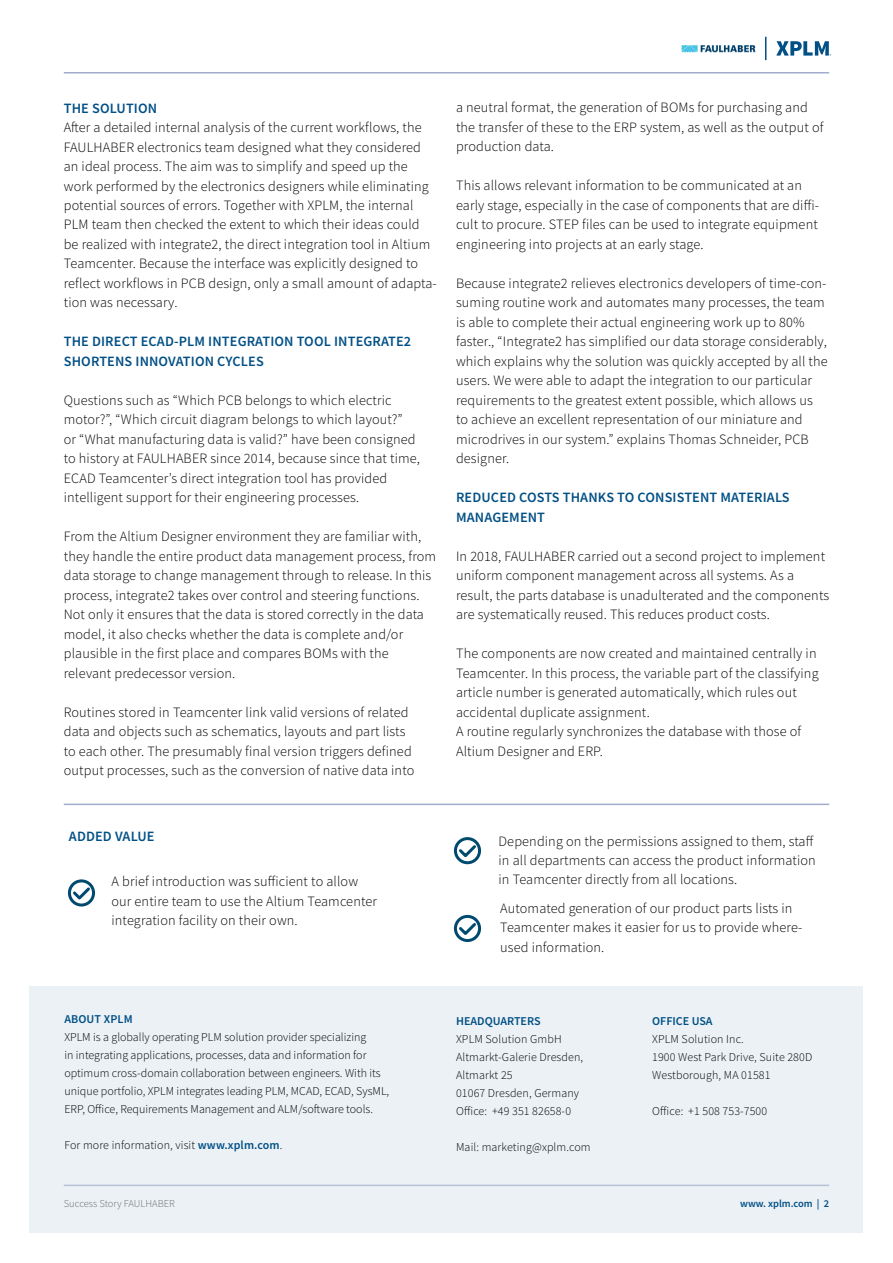
<style>
.page{position:relative;width:893px;height:1263px;background:#fff}
.page>*{position:absolute;margin:0;border:0;box-sizing:border-box;transform-origin:0 0}
.t1{font:300 14.25px/19.5px "Source Sans Pro";letter-spacing:.01em;color:#000}
.t2{font:600 14.25px/19.5px "Source Sans Pro";letter-spacing:.01em;color:#004f85}
.t3{font:300 12px/18px "Source Sans Pro";color:#000}
.t4{font:600 12px "Source Sans Pro";color:#004f85}
.t5{font:300 10.5px "Source Sans Pro";color:#6e6e6e}
.t6{font:600 10.5px "Source Sans Pro";color:#004f85}
.s1{font-weight:600;color:#004f85}
</style>
<div class="page">
<svg style="left:765px;top:37px;width:1px;height:23px"></svg>
<hr style="left:64px;top:72px;width:765px;height:2px;background:#a1aecb">
<svg style="left:776px;top:41px;width:55px;height:15px"></svg>
<div style="left:30px;top:986px;width:833px;height:247px;background:#ebf1f5"></div>
<hr style="left:64px;top:1184px;width:765px;height:2px;background:#b9c1d8">
<img style="left:682px;top:45px;width:73px;height:7px">
<hr style="left:64px;top:804px;width:765px;height:1px;background:#a1aecb">
<svg style="left:67px;top:879px;width:28px;height:28px"></svg>
<svg style="left:453px;top:914px;width:29px;height:28px"></svg>
<svg style="left:453px;top:837px;width:29px;height:28px"></svg>
<p class="t2" style="left:64px;top:98px;width:95px">THE SOLUTION</p>
<p class="t1" style="left:64px;top:118px;width:375px">After a detailed internal analysis of the current workflows, the FAULHABER electronics team designed what they considered an ideal process. The aim was to simplify and speed up the work performed by the electronics designers while eliminating potential sources of errors. Together with XPLM, the internal PLM team then checked the extent to which their ideas could be realized with integrate2, the direct integration tool in Altium Teamcenter. Because the interface was explicitly designed to reflect workflows in PCB design, only a small amount of adapta&shy;tion was necessary.</p>
<p class="t2" style="left:64px;top:332px;width:349px">THE DIRECT ECAD-PLM INTEGRATION TOOL INTEGRATE2<br>SHORTENS INNOVATION CYCLES</p>
<p class="t1" style="left:64px;top:390px;width:358px">Questions such as “Which PCB belongs to which electric motor?”, “Which circuit diagram belongs to which layout?”<br>or “What manufacturing data is valid?” have been consigned to history at FAULHABER since 2014, because since that time, ECAD Teamcenter’s direct integration tool has provided intelligent support for their engineering processes.</p>
<p class="t1" style="left:64px;top:527px;width:374px">From the Altium Designer environment they are familiar with, they handle the entire product data management process, from data storage to change management through to release. In this process, integrate2 takes over control and steering functions.<br>Not only it ensures that the data is stored correctly in the data model, it also checks whether the data is complete and/or plausible in the first place and compares BOMs with the relevant predecessor version.</p>
<p class="t1" style="left:64px;top:702px;width:352px">Routines stored in Teamcenter link valid versions of related data and objects such as schematics, layouts and part lists to each other. The presumably final version triggers defined output processes, such as the conversion of native data into</p>
<p class="t1" style="left:456px;top:98px;width:369px">a neutral format, the generation of BOMs for purchasing and the transfer of these to the ERP system, as well as the output of production data.</p>
<p class="t1" style="left:456px;top:176px;width:364px">This allows relevant information to be communicated at an early stage, especially in the case of components that are diffi&shy;cult to procure. STEP files can be used to integrate equipment engineering into projects at an early stage.</p>
<p class="t1" style="left:456px;top:273px;width:373px">Because integrate2 relieves electronics developers of time-con&shy;suming routine work and automates many processes, the team is able to complete their actual engineering work up to 80% faster., “Integrate2 has simplified our data storage considerably, which explains why the solution was quickly accepted by all the users. We were able to adapt the integration to our particular requirements to the greatest extent possible, which allows us to achieve an excellent representation of our miniature and microdrives in our system.” explains Thomas Schneider, PCB designer.</p>
<p class="t2" style="left:456px;top:488px;width:335px">REDUCED COSTS THANKS TO CONSISTENT MATERIALS<br>MANAGEMENT</p>
<p class="t1" style="left:456px;top:546px;width:375px">In 2018, FAULHABER carried out a second project to implement uniform component management across all systems. As a result, the parts database is unadulterated and the components are systematically reused. This reduces product costs.</p>
<p class="t1" style="left:456px;top:644px;width:364px">The components are now created and maintained centrally in Teamcenter. In this process, the variable part of the classifying article number is generated automatically, which rules out accidental duplicate assignment.<br>A routine regularly synchronizes the database with those of Altium Designer and ERP.</p>
<p class="t2" style="left:69px;top:826px;width:87px">ADDED VALUE</p>
<p class="t1" style="left:112px;top:872px;width:267px">A brief introduction was sufficient to allow our entire team to use the Altium Teamcenter integration facility on their own.</p>
<p class="t1" style="left:499px;top:831px;width:319px">Depending on the permissions assigned to them, staff in all departments can access the product information in Teamcenter directly from all locations.</p>
<p class="t1" style="left:500px;top:898px;width:304px">Automated generation of our product parts lists in<br>Teamcenter makes it easier for us to provide where&shy;used information.</p>
<p class="t4" style="left:64px;top:1011px;width:70px">ABOUT XPLM</p>
<p class="t3" style="left:64px;top:1028px;width:326px">XPLM is a globally operating PLM solution provider specializing<br>in integrating applications, processes, data and information for optimum cross-domain collaboration between engineers. With its unique portfolio, XPLM integrates leading PLM, MCAD, ECAD, SysML, ERP, Office, Requirements Management and ALM/software tools.</p>
<p class="t3" style="left:64px;top:1136px;width:220px">For more information, visit <span class="s1">www.xplm.com</span>.</p>
<p class="t5" style="left:64px;top:1197px;width:113px">Success Story FAULHABER</p>
<p class="t4" style="left:456px;top:1013px;width:86px">HEADQUARTERS</p>
<p class="t3" style="left:456px;top:1030px;width:129px">XPLM Solution GmbH<br>Altmarkt-Galerie Dresden,<br>Altmarkt 25<br>01067 Dresden, Germany<br>Office: +49 351 82658-0</p>
<p class="t3" style="left:456px;top:1138px;width:136px">Mail: marketing@xplm.com</p>
<p class="t4" style="left:652px;top:1013px;width:62px">OFFICE USA</p>
<p class="t3" style="left:652px;top:1030px;width:162px">XPLM Solution Inc.<br>1900 West Park Drive, Suite 280D<br>Westborough, MA 01581</p>
<p class="t3" style="left:652px;top:1102px;width:117px">Office: +1 508 753-7500</p>
<p class="t6" style="left:740px;top:1197px;width:91px">www. xplm.com | 2</p>
</div>
